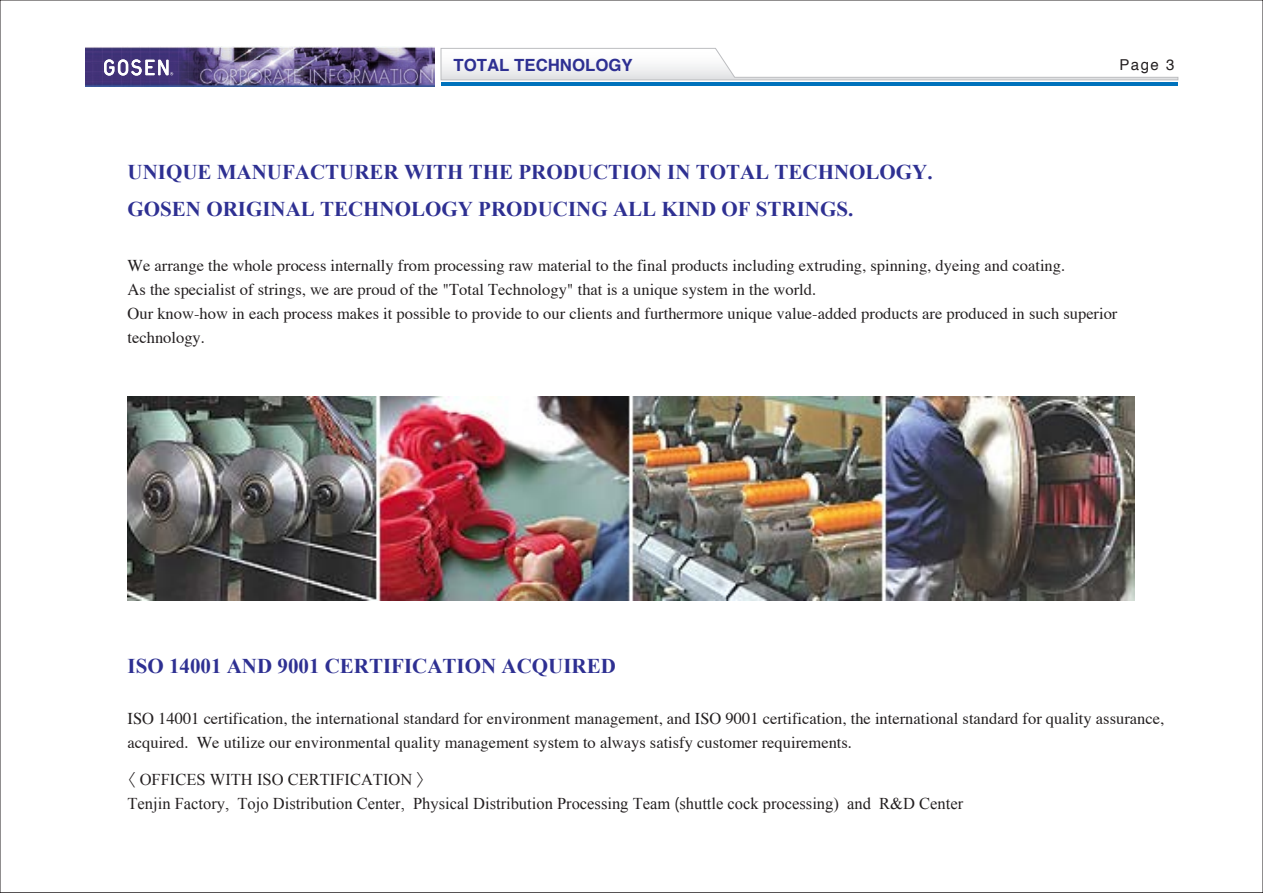
<style>
.page{position:relative;width:1263px;height:893px;background:#fff}
.page>*{position:absolute;margin:0;border:0;box-sizing:border-box;transform-origin:0 0}
.t1{font:700 21px/36.8px "Times New Roman";color:#2e3092}
.t2{font:700 16.8px "Helvetica";color:#2e3092}
.t3{font:16.5px/24px "Times";color:#231f20}
.t4{font:16.5px/24px "Times New Roman";color:#231f20}
.t5{font:15px "Helvetica";color:#231f20}
.s1{font-family:"Koz Go Pro"}
</style>
<div class="page">
<img style="left:127px;top:397px;width:1008px;height:203px">
<svg style="left:440px;top:48px;width:738px;height:32px"></svg>
<hr style="left:441px;top:82px;width:737px;height:4px;background:#0072bc">
<img style="left:85px;top:47px;width:349px;height:39px">
<svg style="left:104px;top:59px;width:69px;height:17px"></svg>
<svg style="left:0;top:892px;width:1263px;height:1px"></svg>
<p class="t2" style="left:453px;top:54px;width:181px">TOTAL TECHNOLOGY</p>
<p class="t5" style="left:1119px;top:54px;width:57px">Page 3</p>
<p class="t1" style="left:128px;top:154px;width:807px">UNIQUE MANUFACTURER WITH THE PRODUCTION IN TOTAL TECHNOLOGY.<br>GOSEN ORIGINAL TECHNOLOGY PRODUCING ALL KIND OF STRINGS.</p>
<p class="t3" style="left:128px;top:254px;width:991px">We arrange the whole process internally from processing raw material to the final products including extruding, spinning, dyeing and coating.<br>As the specialist of strings, we are proud of the "Total Technology" that is a unique system in the world.<br>Our know-how in each process makes it possible to provide to our clients and furthermore unique value-added products are produced in such superior technology.</p>
<p class="t1" style="left:128px;top:647px;width:490px">ISO 14001 AND 9001 CERTIFICATION ACQUIRED</p>
<p class="t3" style="left:128px;top:708px;width:1038px">ISO 14001 certification, the international standard for environment management, and ISO 9001 certification, the international standard for quality assurance, acquired. We utilize our environmental quality management system to always satisfy customer requirements.</p>
<p class="t4" style="left:128px;top:767px;width:837px;text-indent:-8px"><span class="s1">〈</span> OFFICES WITH ISO CERTIFICATION <span class="s1">〉<br></span>Tenjin Factory, Tojo Distribution Center, Physical Distribution Processing Team <span class="s1">(</span>shuttle cock processing) and R&amp;D Center</p>
</div>
